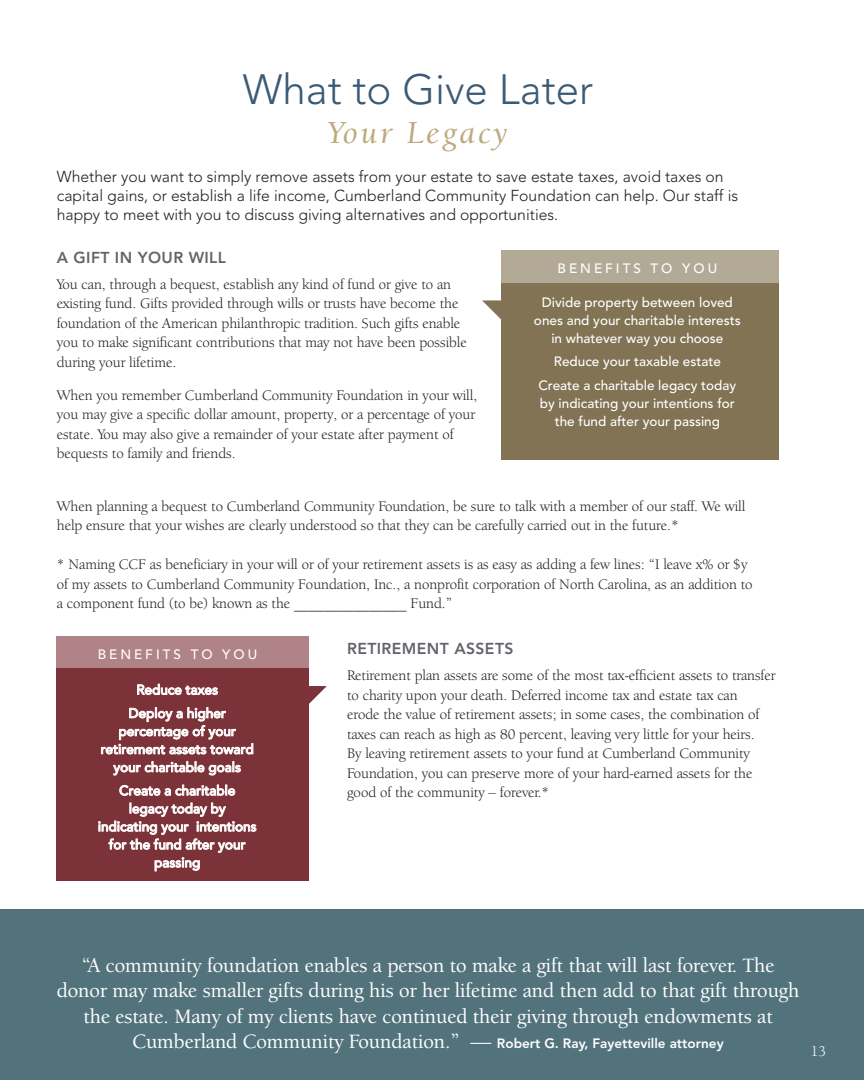
<style>
.page{position:relative;width:864px;height:1080px;background:#fff}
.page>*{position:absolute;margin:0;border:0;box-sizing:border-box;transform-origin:0 0}
.t1{font:300 42px "Avenir";color:#3b5a75}
.t2{font:33px "Berkeley Oldstyle IT Cby BT Med Ital";letter-spacing:.1em;color:#bdaa7e}
.t3{font:500 21px/25.2px "Berkeley Oldstyle IT Cby BT";color:#fff;text-align:center}
.t4{font:300 15.75px/18.9px "Avenir";color:#231f20}
.t5{font:800 15.75px "Avenir";letter-spacing:.025em;color:#62656a}
.t6{font:15px/19.5px "Berkeley Oldstyle IT Cby BT";color:#231f20}
.t7{font:15px "Berkeley Oldstyle IT Cby BT";color:#fff}
.t8{font:500 13.5px/18px "Avenir";color:#fff;text-align:center}
.t9{font:500 13.5px "Avenir";letter-spacing:.22em;color:#fff}
.s1{font-family:"Avenir";font-weight:800;font-size:13.5px}
</style>
<div class="page">
<div style="left:0;top:910px;width:864px;height:170px;background:#53737c"></div>
<div style="left:502px;top:251px;width:277px;height:209px;background:#817354"></div>
<div style="left:502px;top:251px;width:277px;height:32px;background:#b2aa97"></div>
<svg style="left:482px;top:300px;width:20px;height:20px"></svg>
<div style="left:57px;top:637px;width:252px;height:244px;background:#7b3239"></div>
<div style="left:57px;top:636px;width:252px;height:32px;background:#af8387"></div>
<svg style="left:309px;top:686px;width:18px;height:18px"></svg>
<h1 class="t1" style="left:243px;top:65px;width:352px">What to Give Later</h1>
<h2 class="t2" style="left:328px;top:113px;width:181px">Your Legacy</h2>
<p class="t4" style="left:57px;top:167px;width:683px">Whether you want to simply remove assets from your estate to save estate taxes, avoid taxes on capital gains, or establish a life income, Cumberland Community Foundation can help. Our staff is happy to meet with you to discuss giving alternatives and opportunities.</p>
<p class="t9" style="left:558px;top:260px;width:161px">BENEFITS TO YOU</p>
<p class="t8" style="left:534px;top:294px;width:208px">Divide property between loved ones and your charitable interests in whatever way you choose</p>
<p class="t8" style="left:538px;top:350px;width:199px;line-height:23.4px">Reduce your taxable estate<br>Create a charitable legacy today</p>
<p class="t8" style="left:540px;top:394px;width:197px">by indicating your intentions for the fund after your passing</p>
<p class="t5" style="left:57px;top:248px;width:171px">A GIFT IN YOUR WILL</p>
<p class="t6" style="left:57px;top:274px;width:411px">You can, through a bequest, establish any kind of fund or give to an existing fund. Gifts provided through wills or trusts have become the foundation of the American philanthropic tradition. Such gifts enable you to make significant contributions that may not have been possible during your lifetime.</p>
<p class="t6" style="left:57px;top:385px;width:422px">When you remember Cumberland Community Foundation in your will, you may give a specific dollar amount, property, or a percentage of your estate. You may also give a remainder of your estate after payment of bequests to family and friends.</p>
<p class="t6" style="left:57px;top:496px;width:690px">When planning a bequest to Cumberland Community Foundation, be sure to talk with a member of our staff. We will help ensure that your wishes are clearly understood so that they can be carefully carried out in the future.*</p>
<p class="t6" style="left:57px;top:555px;width:697px">* Naming CCF as beneficiary in your will or of your retirement assets is as easy as adding a few lines: “I leave x% or $y of my assets to Cumberland Community Foundation, Inc., a nonprofit corporation of North Carolina, as an addition to a component fund (to be) known as the _______________ Fund.”</p>
<p class="t5" style="left:347px;top:639px;width:168px">RETIREMENT ASSETS</p>
<p class="t6" style="left:347px;top:666px;width:430px">Retirement plan assets are some of the most tax-efficient assets to transfer to charity upon your death. Deferred income tax and estate tax can<br>erode the value of retirement assets; in some cases, the combination of taxes can reach as high as 80 percent, leaving very little for your heirs.<br>By leaving retirement assets to your fund at Cumberland Community Foundation, you can preserve more of your hard-earned assets for the good of the community – forever.*</p>
<p class="t9" style="left:98px;top:646px;width:161px">BENEFITS TO YOU</p>
<p class="t8" style="left:129px;top:677px;width:99px;line-height:23.4px">Reduce taxes<br>Deploy a higher</p>
<p class="t8" style="left:101px;top:721px;width:155px">percentage of your retirement assets toward your charitable goals</p>
<p class="t8" style="left:98px;top:781px;width:160px">Create a charitable legacy today by indicating your intentions for the fund after your passing</p>
<p class="t3" style="left:57px;top:953px;width:744px">“A community foundation enables a person to make a gift that will last forever. The donor may make smaller gifts during his or her lifetime and then add to that gift through the estate. Many of my clients have continued their giving through endowments at Cumberland Community Foundation.” — <span class="s1">Robert G. Ray, Fayetteville attorney</span></p>
<p class="t7" style="left:811px;top:1042px;width:17px">13</p>
</div>
